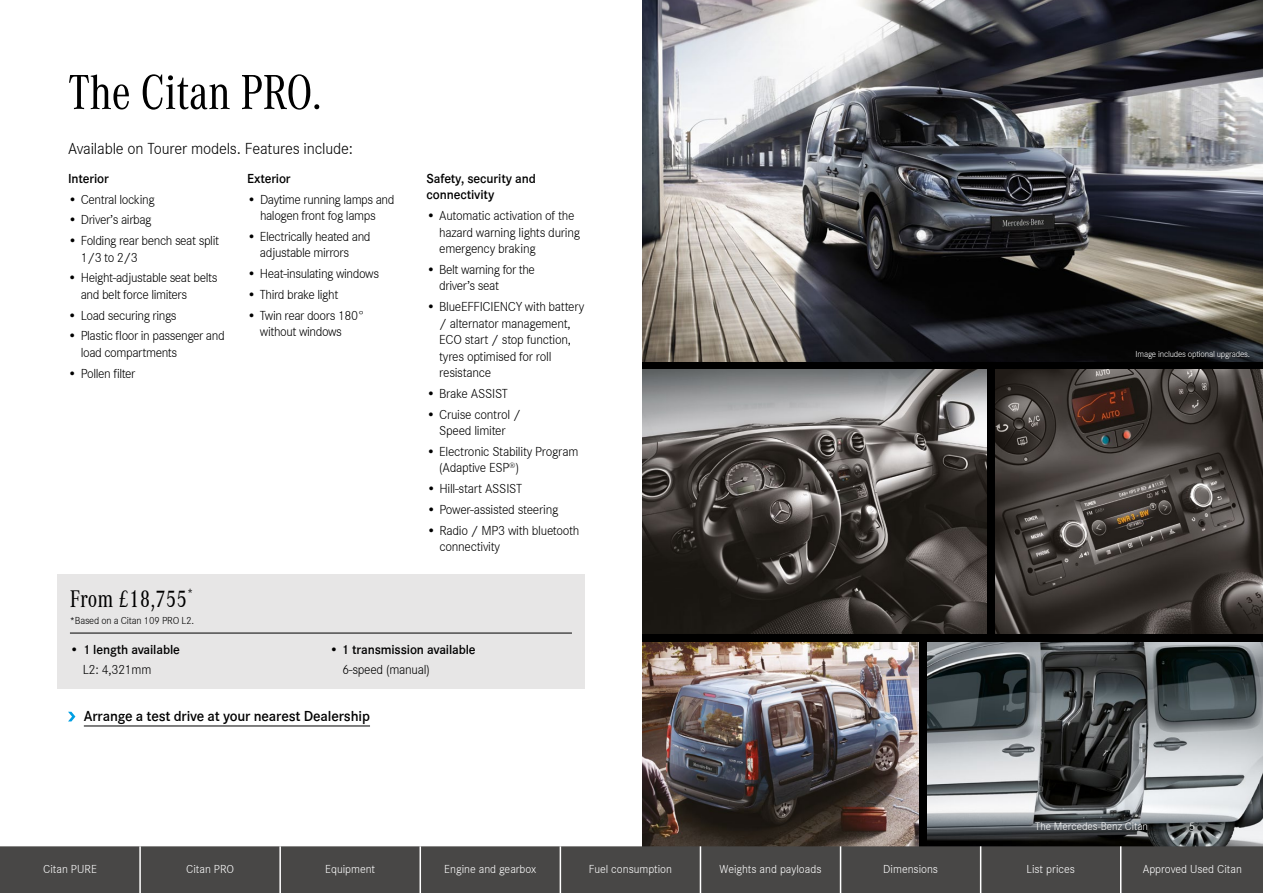
<style>
.page{position:relative;width:1263px;height:893px;background:#fff}
.page>*{position:absolute;margin:0;border:0;box-sizing:border-box;transform-origin:0 0}
.t1{font:51px "Daimler CAC";letter-spacing:-.01em;color:#000}
.t2{font:24.75px "Daimler CAC";color:#000}
.t3{font:300 16.5px "Daimler CS";letter-spacing:-.01em;color:#000}
.t4{font:600 15px "Daimler CS";letter-spacing:-.01em;color:#000}
.t5{font:300 13.5px/16.5px "Daimler CS";letter-spacing:-.03em;color:#000}
.t6{font:600 13.5px/16.5px "Daimler CS";letter-spacing:-.01em;color:#000}
.t7{font:300 12px "Daimler CS";color:#fff}
.t8{font:300 11.25px "Daimler CS";color:#fff}
.t9{font:300 10.5px "Daimler CS";letter-spacing:-.02em;color:#000}
.t10{font:300 9px "Daimler CS";letter-spacing:-.02em;color:#fff}
</style>
<div class="page">
<div style="left:642px;top:0;width:621px;height:893px;background:#000"></div>
<img style="left:642px;top:0;width:621px;height:361px">
<img style="left:642px;top:642px;width:276px;height:204px">
<img style="left:995px;top:370px;width:268px;height:264px">
<img style="left:927px;top:642px;width:336px;height:204px">
<img style="left:642px;top:370px;width:344px;height:264px">
<div style="left:57px;top:574px;width:528px;height:114px;background:#e7e6e6"></div>
<hr style="left:70px;top:633px;width:502px;height:1px;background:#000">
<hr style="left:84px;top:726px;width:286px;height:1px;background:#000">
<svg style="left:68px;top:712px;width:7px;height:9px"></svg>
<div style="left:0;top:846px;width:1262px;height:47px;background:#484746"></div>
<hr style="left:139px;top:846px;width:2px;height:47px;background:#fff">
<hr style="left:279px;top:846px;width:2px;height:47px;background:#fff">
<hr style="left:419px;top:846px;width:2px;height:47px;background:#fff">
<hr style="left:560px;top:846px;width:1px;height:47px;background:#fff">
<hr style="left:700px;top:846px;width:1px;height:47px;background:#fff">
<hr style="left:840px;top:846px;width:1px;height:47px;background:#fff">
<hr style="left:980px;top:846px;width:1px;height:47px;background:#fff">
<hr style="left:1120px;top:846px;width:1px;height:47px;background:#fff">
<hr style="left:1262px;top:846px;width:1px;height:47px;background:#fff">
<h1 class="t1" style="left:68px;top:57px;width:255px">The Citan PRO.</h1>
<p class="t3" style="left:68px;top:137px;width:287px">Available on Tourer models. Features include:</p>
<p class="t6" style="left:68px;top:169px;width:42px">Interior</p>
<p class="t5" style="left:68px;top:190px;width:88px">• Central locking</p>
<p class="t5" style="left:68px;top:211px;width:85px">• Driver’s airbag</p>
<p class="t5" style="left:81px;top:232px;width:140px;text-indent:-13px">• Folding rear bench seat split<br>1/3 to 2/3</p>
<p class="t5" style="left:81px;top:269px;width:138px;text-indent:-13px">• Height-adjustable seat belts and belt force limiters</p>
<p class="t5" style="left:68px;top:306px;width:110px">• Load securing rings</p>
<p class="t5" style="left:81px;top:327px;width:145px;text-indent:-13px">• Plastic floor in passenger and load compartments</p>
<p class="t5" style="left:68px;top:364px;width:69px">• Pollen filter</p>
<p class="t6" style="left:247px;top:169px;width:45px">Exterior</p>
<p class="t5" style="left:247px;top:190px;width:149px;text-align:center">• Daytime running lamps and halogen front fog lamps</p>
<p class="t5" style="left:260px;top:227px;width:112px;text-indent:-13px">• Electrically heated and adjustable mirrors</p>
<p class="t5" style="left:247px;top:265px;width:133px">• Heat-insulating windows</p>
<p class="t5" style="left:247px;top:285px;width:93px">• Third brake light</p>
<p class="t5" style="left:260px;top:306px;width:106px;text-indent:-13px">• Twin rear doors 180° without windows</p>
<p class="t6" style="left:426px;top:169px;width:111px">Safety, security and connectivity</p>
<p class="t5" style="left:439px;top:206px;width:142px;text-indent:-13px">• Automatic activation of the hazard warning lights during emergency braking</p>
<p class="t5" style="left:439px;top:260px;width:97px;text-indent:-13px">• Belt warning for the driver’s seat</p>
<p class="t5" style="left:439px;top:297px;width:147px;text-indent:-13px">• BlueEFFICIENCY with battery / alternator management,<br>ECO start / stop function, tyres optimised for roll resistance</p>
<p class="t5" style="left:426px;top:384px;width:83px">• Brake ASSIST</p>
<p class="t5" style="left:426px;top:405px;width:96px;text-align:center">• Cruise control /<br>Speed limiter</p>
<p class="t5" style="left:439px;top:442px;width:141px;text-indent:-13px">• Electronic Stability Program (Adaptive ESP<sup>®</sup>)</p>
<p class="t5" style="left:427px;top:480px;width:97px">• Hill-start ASSIST</p>
<p class="t5" style="left:427px;top:500px;width:133px">• Power-assisted steering</p>
<p class="t5" style="left:439px;top:521px;width:141px;text-indent:-13px">• Radio / MP3 with bluetooth connectivity</p>
<h2 class="t2" style="left:70px;top:581px;width:125px">From £18,755<sup>*</sup></h2>
<p class="t9" style="left:70px;top:613px;width:126px">*Based on a Citan 109 PRO L2.</p>
<p class="t6" style="left:70px;top:640px;width:111px">• 1 length available</p>
<p class="t5" style="left:83px;top:661px;width:70px">L2: 4,321mm</p>
<p class="t6" style="left:329px;top:640px;width:148px">• 1 transmission available</p>
<p class="t5" style="left:342px;top:661px;width:89px">6-speed (manual)</p>
<p class="t4" style="left:84px;top:705px;width:288px">Arrange a test drive at your nearest Dealership</p>
<p class="t10" style="left:1135px;top:347px;width:116px">Image includes optional upgrades.</p>
<p class="t8" style="left:1035px;top:818px;width:114px">The Mercedes-Benz Citan</p>
<p class="t8" style="left:1189px;top:818px;width:7px">5</p>
<p class="t7" style="left:43px;top:861px;width:55px">Citan PURE</p>
<p class="t7" style="left:186px;top:861px;width:50px">Citan PRO</p>
<p class="t7" style="left:325px;top:861px;width:52px">Equipment</p>
<p class="t7" style="left:444px;top:861px;width:93px">Engine and gearbox</p>
<p class="t7" style="left:589px;top:861px;width:85px">Fuel consumption</p>
<p class="t7" style="left:720px;top:861px;width:103px">Weights and payloads</p>
<p class="t7" style="left:883px;top:861px;width:56px">Dimensions</p>
<p class="t7" style="left:1026px;top:861px;width:50px">List prices</p>
<p class="t7" style="left:1143px;top:861px;width:101px">Approved Used Citan</p>
</div>
